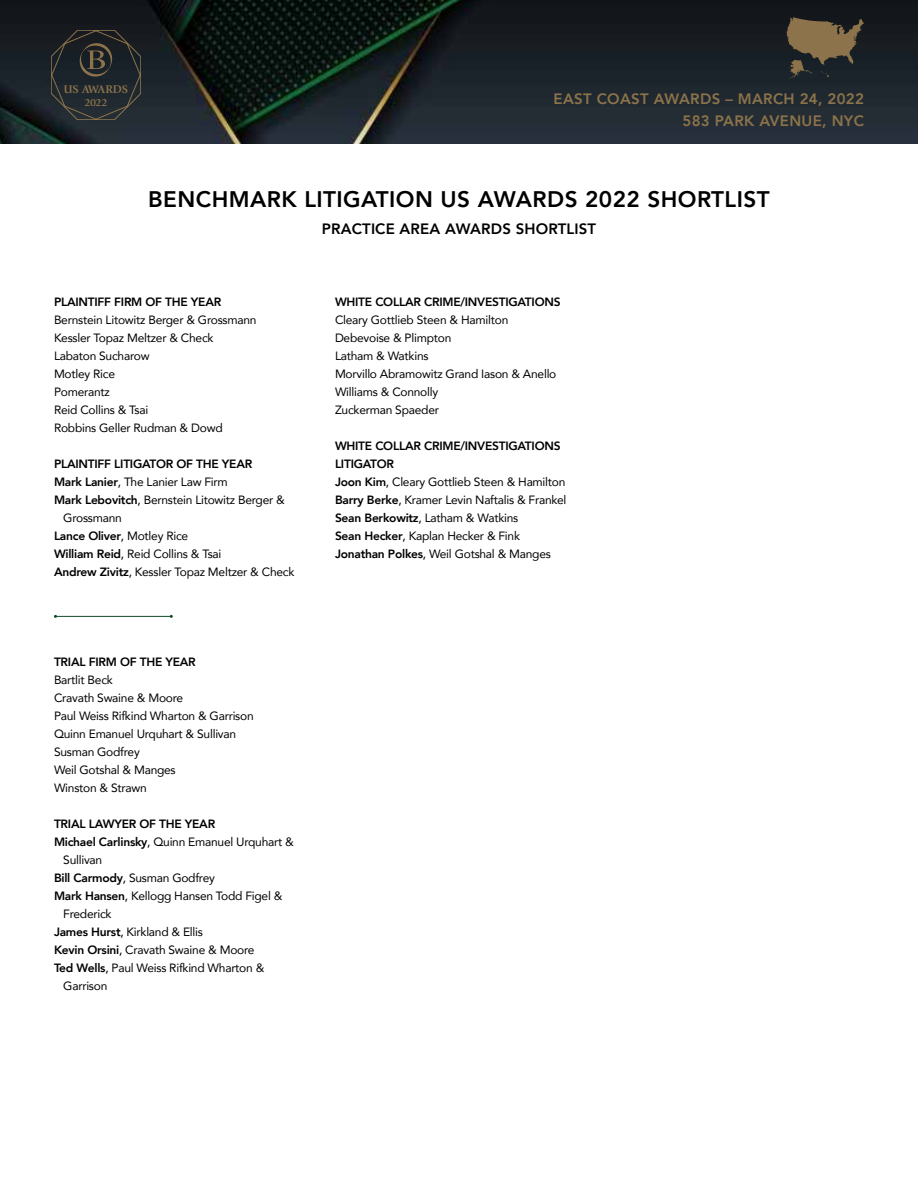
<style>
.page{position:relative;width:918px;height:1188px;background:#fff}
.page>*{position:absolute;margin:0;border:0;box-sizing:border-box;transform-origin:0 0}
.t1{font:800 22.5px "Avenir";letter-spacing:.02em;color:#000}
.t2{font:800 15px/22.5px "Avenir";letter-spacing:.02em;color:#8c734b;text-align:right}
.t3{font:800 15px "Avenir";letter-spacing:.01em;color:#000}
.t4{font:12px/18px "Avenir";letter-spacing:-.02em;color:#000}
.t5{font:800 12px "Avenir";letter-spacing:-.02em;color:#000}
.t6{font:700 11.55px "Giovanni";letter-spacing:-.01em;color:#8c734b}
.t7{font:700 10.8px "Giovanni";color:#8c734b}
.s1{font-weight:800}
.s2{font-weight:500}
.s3{font-weight:400}
</style>
<div class="page">
<hr style="left:56px;top:616px;width:115px;height:1px;background:#104d2a">
<img style="left:0;top:0;width:918px;height:144px">
<svg style="left:51px;top:30px;width:90px;height:90px;background:#272b2d"></svg>
<svg style="left:783px;top:17px;width:81px;height:63px;background:#4c4536"></svg>
<p class="t6" style="left:64px;top:82px;width:66px">US AWARDS</p>
<p class="t7" style="left:84px;top:96px;width:25px">2022</p>
<p class="t2" style="left:554px;top:87px;width:312px">EAST COAST AWARDS – MARCH 24, 2022<br>583 PARK AVENUE, NYC</p>
<h1 class="t1" style="left:148px;top:182px;width:623px">BENCHMARK LITIGATION US AWARDS 2022 SHORTLIST</h1>
<p class="t3" style="left:322px;top:217px;width:276px">PRACTICE AREA AWARDS SHORTLIST</p>
<p class="t5" style="left:54px;top:292px;width:169px">PLAINTIFF FIRM OF THE YEAR</p>
<p class="t4" style="left:54px;top:310px;width:204px">Bernstein Litowitz Berger &amp; Grossmann<br>Kessler Topaz Meltzer &amp; Check<br>Labaton Sucharow<br>Motley Rice<br>Pomerantz<br>Reid Collins &amp; Tsai<br>Robbins Geller Rudman &amp; Dowd</p>
<p class="t5" style="left:54px;top:454px;width:200px">PLAINTIFF LITIGATOR OF THE YEAR</p>
<p class="t4" style="left:54px;top:472px;width:175px"><span class="s1">Mark Lanier</span><span class="s2">,</span> The Lanier Law Firm</p>
<p class="t4" style="left:54px;top:490px;width:232px"><span class="s1">Mark Lebovitch</span><span class="s2">,</span> Bernstein Litowitz Berger &amp;</p>
<p class="t4" style="left:63px;top:508px;width:60px">Grossmann</p>
<p class="t5" style="left:54px;top:526px;width:136px">Lance Oliver<span class="s2">,</span> <span class="s3">Motley Rice</span></p>
<p class="t4" style="left:54px;top:544px;width:169px"><span class="s1">William Reid</span><span class="s2">,</span> Reid Collins &amp; Tsai</p>
<p class="t4" style="left:54px;top:562px;width:242px"><span class="s1">Andrew Zivitz</span><span class="s2">,</span> Kessler Topaz Meltzer &amp; Check</p>
<p class="t5" style="left:54px;top:652px;width:143px">TRIAL FIRM OF THE YEAR</p>
<p class="t4" style="left:54px;top:670px;width:201px">Bartlit Beck<br>Cravath Swaine &amp; Moore<br>Paul Weiss Rifkind Wharton &amp; Garrison<br>Quinn Emanuel Urquhart &amp; Sullivan<br>Susman Godfrey<br>Weil Gotshal &amp; Manges<br>Winston &amp; Strawn</p>
<p class="t5" style="left:54px;top:814px;width:163px">TRIAL LAWYER OF THE YEAR</p>
<p class="t4" style="left:54px;top:832px;width:241px"><span class="s1">Michael Carlinsky</span><span class="s2">,</span> Quinn Emanuel Urquhart &amp;</p>
<p class="t4" style="left:63px;top:850px;width:41px">Sullivan</p>
<p class="t4" style="left:54px;top:868px;width:162px"><span class="s1">Bill Carmody</span><span class="s2">,</span> Susman Godfrey</p>
<p class="t4" style="left:54px;top:886px;width:230px"><span class="s1">Mark Hansen</span><span class="s2">,</span> Kellogg Hansen Todd Figel &amp;</p>
<p class="t4" style="left:63px;top:904px;width:50px">Frederick</p>
<p class="t4" style="left:54px;top:922px;width:151px"><span class="s1">James Hurst</span><span class="s2">,</span> Kirkland &amp; Ellis</p>
<p class="t4" style="left:54px;top:940px;width:202px"><span class="s1">Kevin Orsini</span><span class="s2">,</span> Cravath Swaine &amp; Moore</p>
<p class="t4" style="left:54px;top:958px;width:212px"><span class="s1">Ted Wells</span><span class="s2">,</span> Paul Weiss Rifkind Wharton &amp;</p>
<p class="t4" style="left:63px;top:976px;width:46px">Garrison</p>
<p class="t5" style="left:335px;top:292px;width:227px">WHITE COLLAR CRIME/INVESTIGATIONS</p>
<p class="t4" style="left:335px;top:310px;width:223px">Cleary Gottlieb Steen &amp; Hamilton<br>Debevoise &amp; Plimpton<br>Latham &amp; Watkins<br>Morvillo Abramowitz Grand Iason &amp; Anello<br>Williams &amp; Connolly<br>Zuckerman Spaeder</p>
<p class="t4" style="left:335px;top:436px;width:233px"><span class="s1">WHITE COLLAR CRIME/INVESTIGATIONS LITIGATOR<br>Joon Kim</span><span class="s2">,</span> Cleary Gottlieb Steen &amp; Hamilton <span class="s1">Barry Berke</span><span class="s2">,</span> Kramer Levin Naftalis &amp; Frankel <span class="s1">Sean Berkowitz</span><span class="s2">,</span> Latham &amp; Watkins<br><span class="s1">Sean Hecker</span><span class="s2">,</span> Kaplan Hecker &amp; Fink <span class="s1">Jonathan Polkes</span><span class="s2">,</span> Weil Gotshal &amp; Manges</p>
</div>
